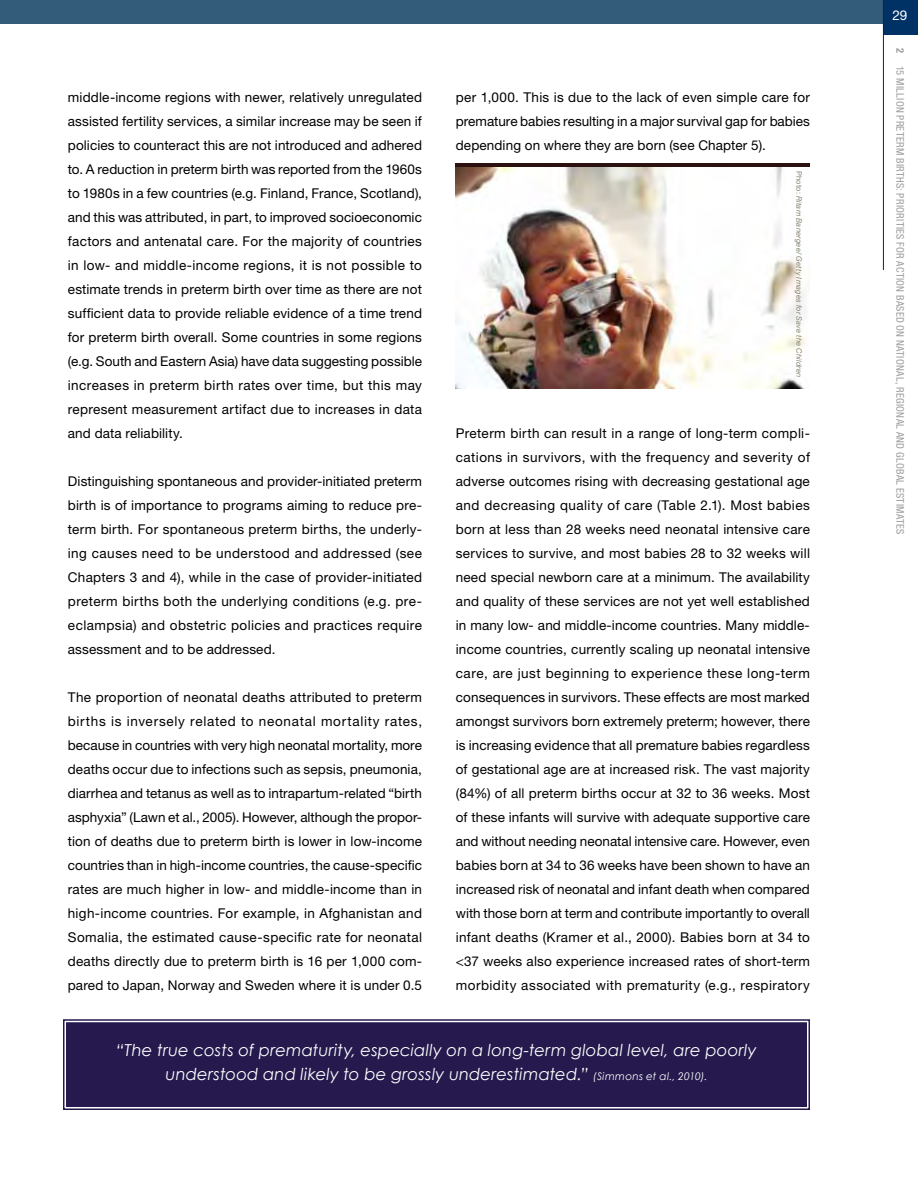
<style>
.page{position:relative;width:918px;height:1188px;background:#fff}
.page>*{position:absolute;margin:0;border:0;box-sizing:border-box;transform-origin:0 0}
.t1{font:italic 16.5px/24px "Century Gothic";letter-spacing:.01em;color:#fff;text-align:center}
.t2{font:13.5px/24px "Helvetica Neue LT Std";letter-spacing:.015em;color:#000;text-align:justify}
.t3{font:13.5px "Helvetica Neue LT Std";color:#fff}
.t4{font:condensed 10.5px "Helvetica Neue LT Std";letter-spacing:.03em;color:#9c9c9d}
.t5{font:italic 7.5px "Helvetica Neue LT Std";letter-spacing:.025em;color:#868470}
.s1{font-style:normal}
.s2{font-size:10.5px}
.s3{font-weight:700}
</style>
<div class="page">
<div style="left:0;top:0;width:918px;height:24px;background:#325c79"></div>
<div style="left:883px;top:0;width:35px;height:35px;background:#003266"></div>
<hr style="left:883px;top:0;width:1px;height:270px;background:#25194d">
<svg style="left:63px;top:1019px;width:747px;height:91px"></svg>
<div style="left:65px;top:1022px;width:743px;height:86px;background:#25194d"></div>
<div style="left:456px;top:163px;width:354px;height:9px;background:#2b1210"></div>
<img style="left:456px;top:167px;width:354px;height:222px">
<p class="t2" style="left:68px;top:85px;width:356px">middle-income regions with newer, relatively unregulated assisted fertility services, a similar increase may be seen if policies to counteract this are not introduced and adhered to. A reduction in preterm birth was reported from the 1960s to 1980s in a few countries (e.g. Finland, France, Scotland), and this was attributed, in part, to improved socioeconomic factors and antenatal care. For the majority of countries in low- and middle-income regions, it is not possible to estimate trends in preterm birth over time as there are not sufficient data to provide reliable evidence of a time trend for preterm birth overall. Some countries in some regions (e.g. South and Eastern Asia) have data suggesting possible increases in preterm birth rates over time, but this may represent measurement artifact due to increases in data and data reliability.</p>
<p class="t2" style="left:68px;top:469px;width:356px">Distinguishing spontaneous and provider-initiated preterm birth is of importance to programs aiming to reduce pre&shy;term birth. For spontaneous preterm births, the underly&shy;ing causes need to be understood and addressed (see Chapters 3 and 4), while in the case of provider-initiated preterm births both the underlying conditions (e.g. pre&shy;eclampsia) and obstetric policies and practices require assessment and to be addressed.</p>
<p class="t2" style="left:68px;top:685px;width:356px">The proportion of neonatal deaths attributed to preterm births is inversely related to neonatal mortality rates, because in countries with very high neonatal mortality, more deaths occur due to infections such as sepsis, pneumonia, diarrhea and tetanus as well as to intrapartum-related “birth asphyxia” (Lawn et al., 2005). However, although the propor&shy;tion of deaths due to preterm birth is lower in low-income countries than in high-income countries, the cause-specific rates are much higher in low- and middle-income than in high-income countries. For example, in Afghanistan and Somalia, the estimated cause-specific rate for neonatal deaths directly due to preterm birth is 16 per 1,000 com&shy;pared to Japan, Norway and Sweden where it is under 0.5</p>
<p class="t2" style="left:456px;top:85px;width:356px">per 1,000. This is due to the lack of even simple care for premature babies resulting in a major survival gap for babies depending on where they are born (see Chapter 5).</p>
<p class="t5" style="left:804px;top:171px;width:208px;rotate:90deg"><span class="s1">Photo:</span> Ritam Banergee/ Getty Images for Save the Children</p>
<p class="t2" style="left:456px;top:421px;width:356px">Preterm birth can result in a range of long-term compli&shy;cations in survivors, with the frequency and severity of adverse outcomes rising with decreasing gestational age and decreasing quality of care (Table 2.1). Most babies born at less than 28 weeks need neonatal intensive care services to survive, and most babies 28 to 32 weeks will need special newborn care at a minimum. The availability and quality of these services are not yet well established in many low- and middle-income countries. Many middle&shy;income countries, currently scaling up neonatal intensive care, are just beginning to experience these long-term consequences in survivors. These effects are most marked amongst survivors born extremely preterm; however, there is increasing evidence that all premature babies regardless of gestational age are at increased risk. The vast majority (84%) of all preterm births occur at 32 to 36 weeks. Most of these infants will survive with adequate supportive care and without needing neonatal intensive care. However, even babies born at 34 to 36 weeks have been shown to have an increased risk of neonatal and infant death when compared with those born at term and contribute importantly to overall infant deaths (Kramer et al., 2000). Babies born at 34 to &lt;37 weeks also experience increased rates of short-term morbidity associated with prematurity (e.g., respiratory</p>
<p class="t1" style="left:116px;top:1038px;width:642px">“The true costs of prematurity, especially on a long-term global level, are poorly understood and likely to be grossly underestimated.” <span class="s2">(Simmons et al., 2010).</span></p>
<p class="t3" style="left:892px;top:7px;width:17px">29</p>
<p class="t4" style="left:906px;top:48px;width:488px;rotate:90deg"><span class="s3">2</span> 15 Million Preterm Births: Priorities for Action Based on Na tional, Regional and Global Estimates</p>
</div>
